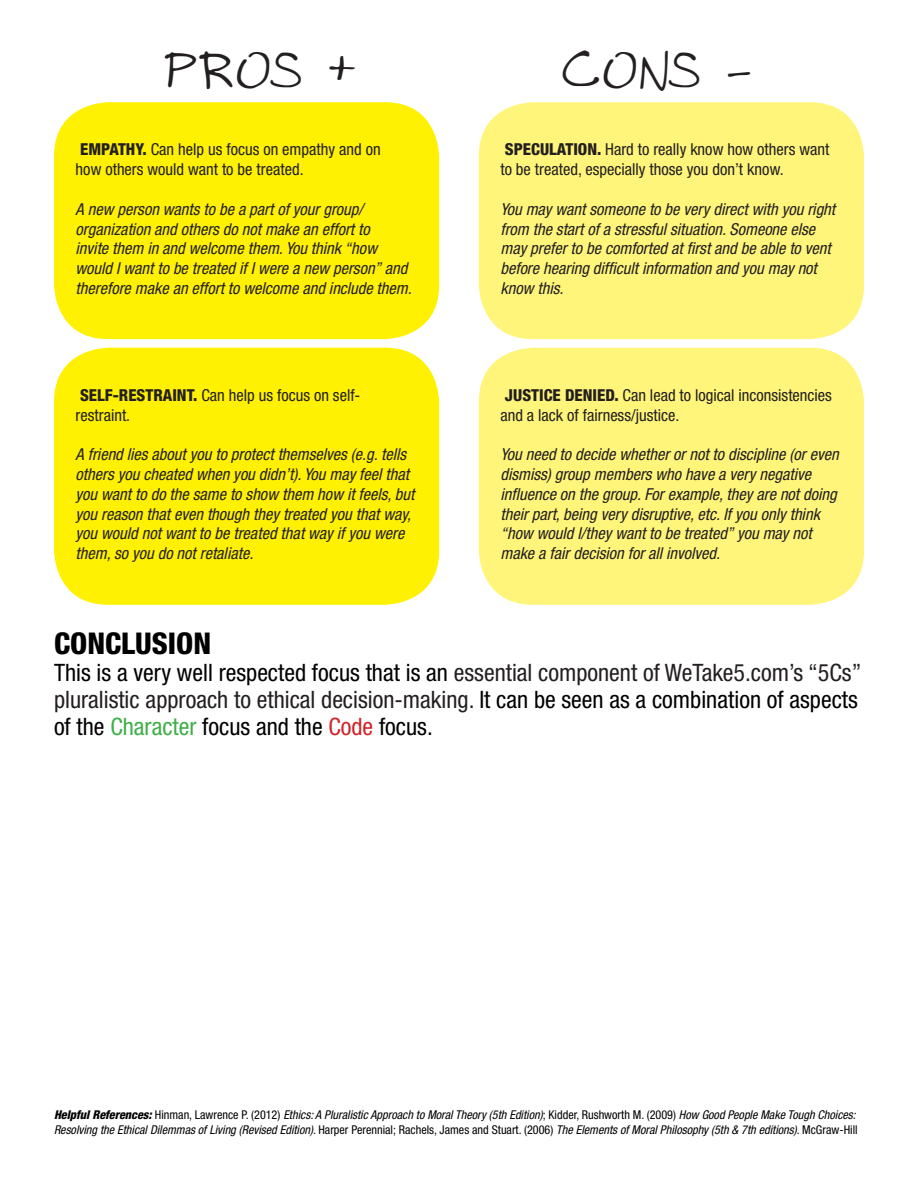
<style>
.page{position:relative;width:918px;height:1188px;background:#fff}
.page>*{position:absolute;margin:0;border:0;box-sizing:border-box;transform-origin:0 0}
.t1{font:39px "Graphe Alpha";color:#231f20}
.t2{font:800 condensed 30px "Helvetica Neue LT Std";color:#000}
.t3{font:condensed 24px/27px "Helvetica Neue LT Std";color:#000}
.t4{font:italic condensed 16.5px/19.8px "Helvetica Neue LT Std";color:#231f20}
.t5{font:condensed 16.5px/19.8px "Helvetica Neue LT Std";color:#231f20}
.t6{font:italic condensed 12.15px/14.5px "Helvetica Neue LT Std";color:#000}
.s1{font-weight:800}
.s2{color:#231f20}
.s3{color:#40ae49}
.s4{color:#d1232a}
.s5{font-style:normal}
</style>
<div class="page">
<div style="left:54px;top:102px;width:385px;height:237px;background:#fff101;border-radius:54px"></div>
<div style="left:479px;top:102px;width:385px;height:237px;background:#fff57a;border-radius:54px"></div>
<div style="left:54px;top:348px;width:385px;height:257px;background:#fff101;border-radius:54px"></div>
<div style="left:479px;top:348px;width:385px;height:257px;background:#fff57a;border-radius:54px"></div>
<p class="t1" style="left:164px;top:58px;width:195px">PROS +</p>
<p class="t1" style="left:560px;top:58px;width:193px">CONS –</p>
<p class="t5" style="left:76px;top:140px;width:307px"><span class="s1">EMPATHY.</span> Can help us focus on empathy and on how others would want to be treated.</p>
<p class="t4" style="left:76px;top:199px;width:338px">A new person wants to be a part of your group/ organization and others do not make an effort to<br>invite them in and welcome them. You think “how would I want to be treated if I were a new person” and therefore make an effort to welcome and include them.</p>
<p class="t5" style="left:76px;top:385px;width:286px"><span class="s1">SELF-RESTRAINT.</span> Can help us focus on self&shy;restraint.</p>
<p class="t4" style="left:76px;top:445px;width:340px">A friend lies about you to protect themselves (e.g. tells others you cheated when you didn’t). You may feel that you want to do the same to show them how it feels, but you reason that even though they treated you that way, you would not want to be treated that way if you were them, so you do not retaliate.</p>
<p class="t5" style="left:500px;top:140px;width:330px"><span class="s1">SPECULATION.</span> Hard to really know how others want to be treated, especially those you don’t know.</p>
<p class="t4" style="left:500px;top:199px;width:336px">You may want someone to be very direct with you right from the start of a stressful situation. Someone else may prefer to be comforted at first and be able to vent before hearing difficult information and you may not know this.</p>
<p class="t5" style="left:500px;top:385px;width:333px"><span class="s1">JUSTICE DENIED.</span> Can lead to logical inconsistencies and a lack of fairness/justice.</p>
<p class="t4" style="left:500px;top:445px;width:340px">You need to decide whether or not to discipline (or even dismiss) group members who have a very negative influence on the group. For example, they are not doing their part, being very disruptive, etc. If you only think “how would I/they want to be treated” you may not make a fair decision for all involved.</p>
<p class="t2" style="left:54px;top:625px;width:159px">CONCLUSION</p>
<p class="t3" style="left:54px;top:659px;width:809px">This is a very well respected focus that is an <span class="s2">essential component of WeTake5.com’s “5Cs” pluralistic approach to ethical decision-making.</span> It can be seen as a combination of aspects of the <span class="s3">Character</span> focus and the <span class="s4">Code</span> focus.</p>
<p class="t6" style="left:54px;top:1108px;width:805px"><span class="s1">Helpful References:</span> <span class="s5">Hinman, Lawrence P. (2012)</span> Ethics: A Pluralistic Approach to Moral Theory (5th Edition)<span class="s5">; Kidder, Rushworth M. (2009)</span> How Good People Make Tough Choices:<br>Resolving the Ethical Dilemmas of Living (Revised Edition)<span class="s5">. Harper Perennial; Rachels, James and Stuart. (2006)</span> The Elements of Moral Philosophy (5th &amp; 7th editions)<span class="s5">. McGraw-Hill</span></p>
</div>
